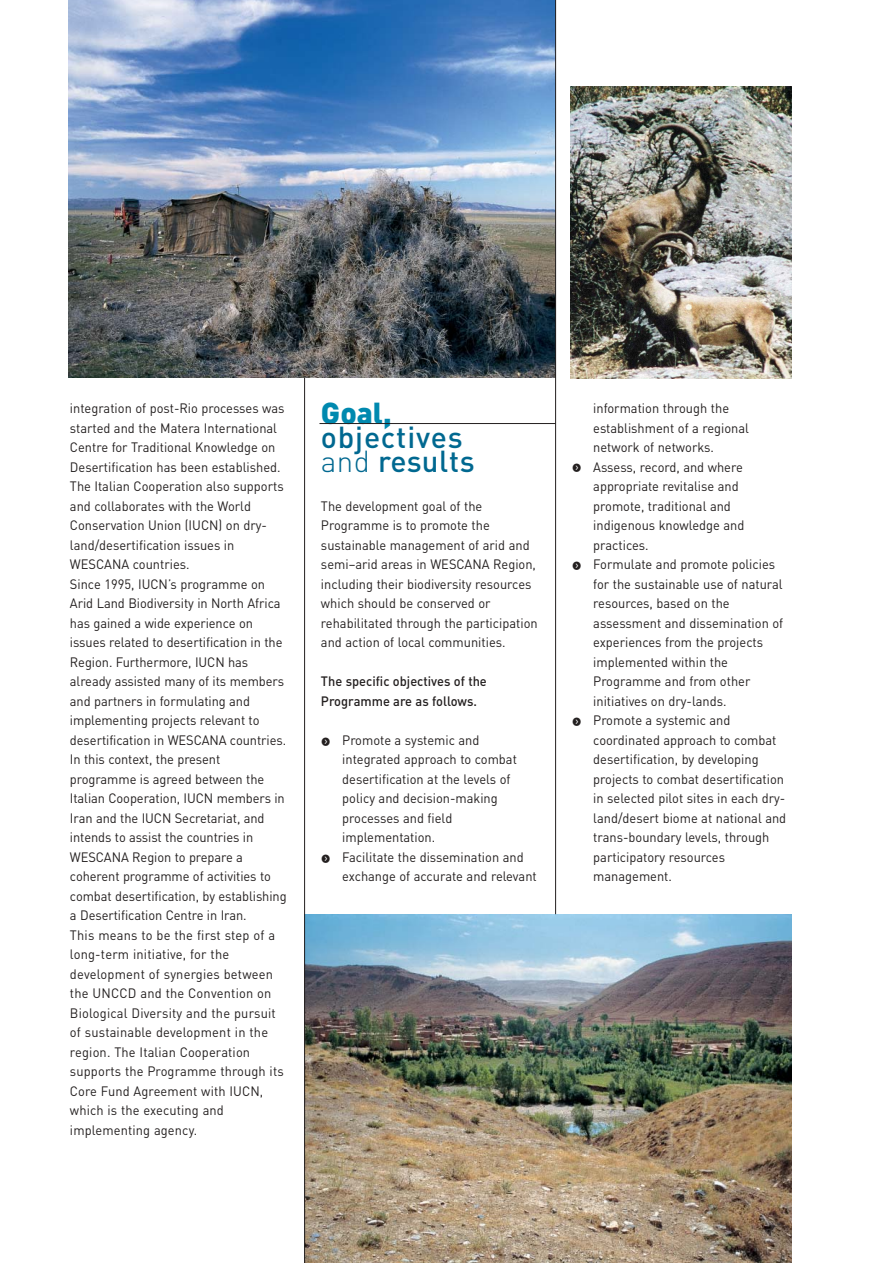
<style>
.page{position:relative;width:893px;height:1263px;background:#fff}
.page>*{position:absolute;margin:0;border:0;box-sizing:border-box;transform-origin:0 0}
.t1{font:500 30px/24px "DIN";letter-spacing:.025em;color:#006890}
.t2{font:900 30px "DIN";color:#0089af}
.t3{font:13.5px/19.5px "DIN";color:#231f1f;scale:.95 1}
.t4{font:500 13.5px/19.5px "DIN";color:#231f1f;scale:.95 1}
.s1{font-weight:300}
</style>
<div class="page">
<img style="left:305px;top:914px;width:486px;height:349px">
<hr style="left:304px;top:85px;width:1px;height:1178px;background:#231f1f">
<img style="left:570px;top:86px;width:221px;height:292px">
<img style="left:68px;top:0;width:487px;height:377px">
<hr style="left:555px;top:0;width:1px;height:914px;background:#231f1f">
<hr style="left:319px;top:423px;width:236px;height:1px;background:#231f1f">
<p class="t3" style="left:70px;top:400px;width:230px">integration of post-Rio processes was started and the Matera International Centre for Traditional Knowledge on Desertification has been established.<br>The Italian Cooperation also supports and collaborates with the World Conservation Union (IUCN) on dry&shy;land/desertification issues in WESCANA countries.<br>Since 1995, IUCN’s programme on Arid Land Biodiversity in North Africa has gained a wide experience on issues related to desertification in the Region. Furthermore, IUCN has already assisted many of its members and partners in formulating and implementing projects relevant to desertification in WESCANA countries.<br>In this context, the present programme is agreed between the Italian Cooperation, IUCN members in Iran and the IUCN Secretariat, and intends to assist the countries in WESCANA Region to prepare a coherent programme of activities to combat desertification, by establishing a Desertification Centre in Iran.<br>This means to be the first step of a long-term initiative, for the development of synergies between the UNCCD and the Convention on Biological Diversity and the pursuit of sustainable development in the region. The Italian Cooperation supports the Programme through its Core Fund Agreement with IUCN, which is the executing and implementing agency.</p>
<h1 class="t2" style="left:321px;top:403px;width:72px">Goal,</h1>
<h1 class="t1" style="left:321px;top:429px;width:155px">objectives <span class="s1">and</span> results</h1>
<p class="t3" style="left:321px;top:498px;width:229px">The development goal of the Programme is to promote the sustainable management of arid and semi–arid areas in WESCANA Region, including their biodiversity resources which should be conserved or rehabilitated through the participation and action of local communities.</p>
<p class="t4" style="left:321px;top:673px;width:176px">The specific objectives of the<br>Programme are as follows.</p>
<p class="t3" style="left:321px;top:732px;width:168px"><sub>f</sub> Promote a systemic and</p>
<p class="t3" style="left:342px;top:751px;width:185px">integrated approach to combat</p>
<p class="t3" style="left:342px;top:771px;width:179px">desertification at the levels of</p>
<p class="t3" style="left:342px;top:790px;width:165px">policy and decision-making</p>
<p class="t3" style="left:342px;top:810px;width:117px">processes and field</p>
<p class="t3" style="left:342px;top:829px;width:99px">implementation.</p>
<p class="t3" style="left:321px;top:849px;width:215px"><sub>f</sub> Facilitate the dissemination and</p>
<p class="t3" style="left:342px;top:868px;width:206px">exchange of accurate and relevant</p>
<p class="t3" style="left:593px;top:400px;width:144px">information through the</p>
<p class="t3" style="left:593px;top:420px;width:165px">establishment of a regional</p>
<p class="t3" style="left:593px;top:439px;width:129px">network of networks.</p>
<p class="t3" style="left:572px;top:459px;width:181px"><sub>f</sub> Assess, record, and where</p>
<p class="t3" style="left:593px;top:478px;width:155px">appropriate revitalise and</p>
<p class="t3" style="left:593px;top:498px;width:146px">promote, traditional and</p>
<p class="t3" style="left:593px;top:517px;width:161px">indigenous knowledge and</p>
<p class="t3" style="left:593px;top:537px;width:60px">practices.</p>
<p class="t3" style="left:572px;top:556px;width:215px"><sub>f</sub> Formulate and promote policies</p>
<p class="t3" style="left:593px;top:576px;width:201px">for the sustainable use of natural</p>
<p class="t3" style="left:593px;top:595px;width:145px">resources, based on the</p>
<p class="t3" style="left:593px;top:615px;width:201px">assessment and dissemination of</p>
<p class="t3" style="left:593px;top:634px;width:180px">experiences from the projects</p>
<p class="t3" style="left:593px;top:654px;width:143px">implemented within the</p>
<p class="t3" style="left:593px;top:673px;width:167px">Programme and from other</p>
<p class="t3" style="left:593px;top:693px;width:142px">initiatives on dry-lands.</p>
<p class="t3" style="left:572px;top:712px;width:168px"><sub>f</sub> Promote a systemic and</p>
<p class="t3" style="left:593px;top:732px;width:194px">coordinated approach to combat</p>
<p class="t3" style="left:593px;top:751px;width:176px">desertification, by developing</p>
<p class="t3" style="left:593px;top:771px;width:202px">projects to combat desertification</p>
<p class="t3" style="left:593px;top:790px;width:204px">in selected pilot sites in each dry-</p>
<p class="t3" style="left:593px;top:810px;width:205px">land/desert biome at national and</p>
<p class="t3" style="left:593px;top:829px;width:187px">trans-boundary levels, through</p>
<p class="t3" style="left:593px;top:849px;width:140px">participatory resources</p>
<p class="t3" style="left:593px;top:868px;width:84px">management.</p>
</div>
